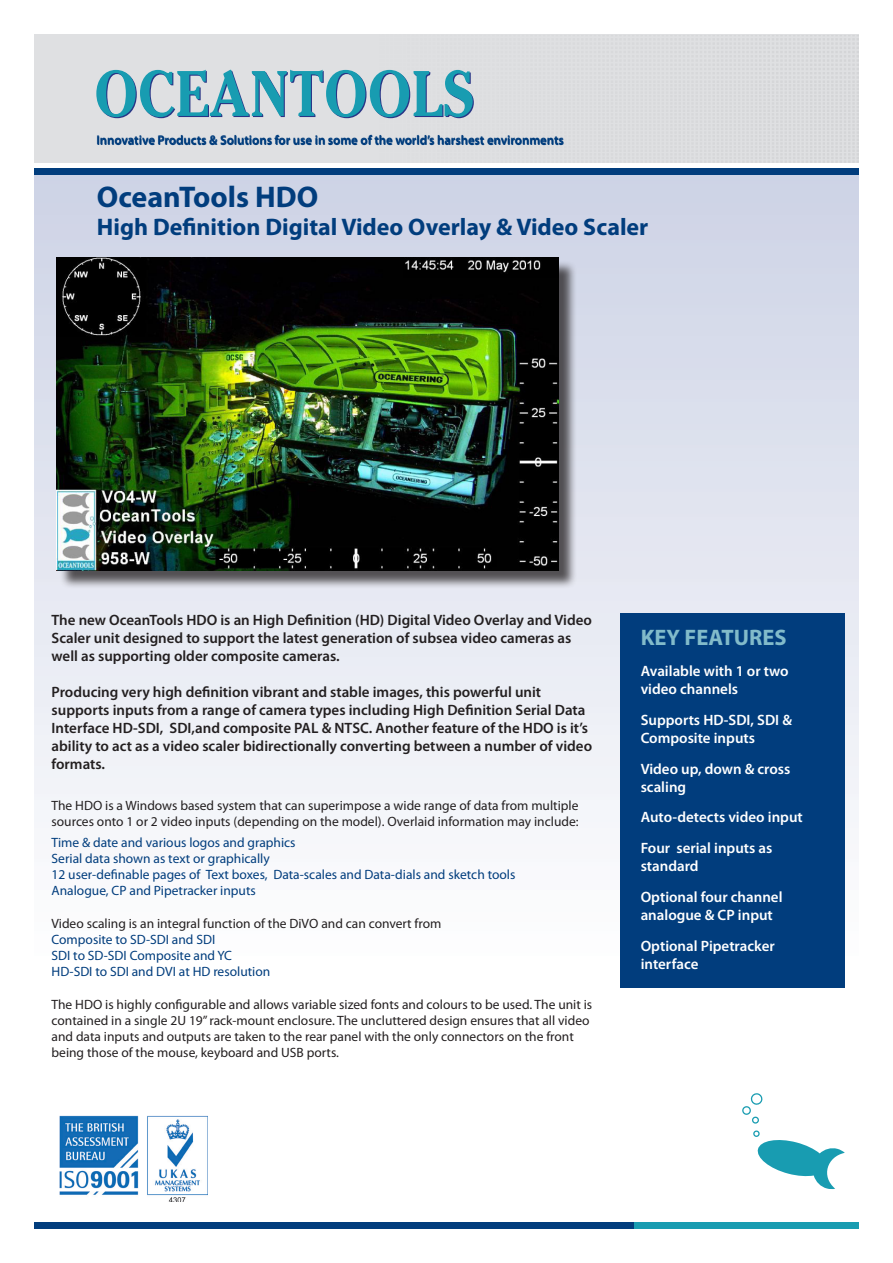
<style>
.page{position:relative;width:893px;height:1263px;background:#fff}
.page>*{position:absolute;margin:0;border:0;box-sizing:border-box;transform-origin:0 0}
.t1{font:700 30px "Myriad Pro";color:#013d7d}
.t2{font:700 24px "Myriad Pro";color:#013d7d}
.t3{font:700 22.5px "Myriad Pro";color:#82bbca}
.t4{font:600 15px/18px "Myriad Pro";color:#231f20}
.t5{font:600 15px/18px "Myriad Pro";color:#fff}
.t6{font:13.5px/16.2px "Myriad Pro";color:#231f20}
.t7{font:13.5px "Myriad Pro";color:#013d7d}
.t8{font:600 12.75px "Myriad Pro";color:#013d7d}
</style>
<div class="page">
<div style="left:34px;top:1223px;width:825px;height:6px;background:#013d7d"></div>
<div style="left:634px;top:1223px;width:225px;height:6px;background:#189cb1"></div>
<div style="left:34px;top:174px;width:825px;height:794px;background:linear-gradient(to bottom,#cbd1e4,#fefefe)"></div>
<div style="left:34px;top:34px;width:825px;height:129px;background:#dfe0e2"></div>
<svg style="left:810px;top:35px;width:49px;height:1px"></svg>
<svg style="left:96px;top:70px;width:378px;height:48px"></svg>
<svg style="left:742px;top:1093px;width:103px;height:96px"></svg>
<div style="left:34px;top:169px;width:825px;height:6px;background:#013d7d"></div>
<img style="left:59px;top:1115px;width:149px;height:86px">
<div style="left:620px;top:614px;width:225px;height:374px;background:#013d7d"></div>
<div style="left:59px;top:260px;width:518px;height:330px;background:#231f20;opacity:.75"></div>
<img style="left:57px;top:257px;width:501px;height:314px">
<p class="t8" style="left:96px;top:132px;width:469px">Innovative Products &amp; Solutions for use in some of the world’s harshest environments</p>
<p class="t1" style="left:97px;top:177px;width:223px">OceanTools HDO</p>
<p class="t2" style="left:97px;top:212px;width:553px">High Definition Digital Video Overlay &amp; Video Scaler</p>
<p class="t4" style="left:52px;top:611px;width:542px">The new OceanTools HDO is an High Definition (HD) Digital Video Overlay and Video<br>Scaler unit designed to support the latest generation of subsea video cameras as well as supporting older composite cameras.</p>
<p class="t4" style="left:52px;top:683px;width:542px">Producing very high definition vibrant and stable images, this powerful unit supports inputs from a range of camera types including High Definition Serial Data Interface HD-SDI, SDI,and composite PAL &amp; NTSC. Another feature of the HDO is it’s ability to act as a video scaler bidirectionally converting between a number of video formats.</p>
<p class="t6" style="left:52px;top:797px;width:529px">The HDO is a Windows based system that can superimpose a wide range of data from multiple sources onto 1 or 2 video inputs (depending on the model). Overlaid information may include:</p>
<p class="t7" style="left:52px;top:834px;width:246px">Time &amp; date and various logos and graphics</p>
<p class="t7" style="left:52px;top:850px;width:220px">Serial data shown as text or graphically</p>
<p class="t7" style="left:52px;top:866px;width:465px">12 user-definable pages of Text boxes, Data-scales and Data-dials and sketch tools</p>
<p class="t7" style="left:52px;top:882px;width:206px">Analogue, CP and Pipetracker inputs</p>
<p class="t6" style="left:52px;top:915px;width:391px">Video scaling is an integral function of the DiVO and can convert from</p>
<p class="t7" style="left:52px;top:931px;width:165px">Composite to SD-SDI and SDI</p>
<p class="t7" style="left:52px;top:947px;width:182px">SDI to SD-SDI Composite and YC</p>
<p class="t7" style="left:52px;top:963px;width:220px">HD-SDI to SDI and DVI at HD resolution</p>
<p class="t6" style="left:52px;top:996px;width:542px">The HDO is highly configurable and allows variable sized fonts and colours to be used. The unit is contained in a single 2U 19” rack-mount enclosure. The uncluttered design ensures that all video and data inputs and outputs are taken to the rear panel with the only connectors on the front being those of the mouse, keyboard and USB ports.</p>
<p class="t3" style="left:641px;top:623px;width:147px">KEY FEATURES</p>
<p class="t5" style="left:641px;top:662px;width:150px">Available with 1 or two video channels</p>
<p class="t5" style="left:641px;top:710px;width:153px">Supports HD-SDI, SDI &amp;<br>Composite inputs</p>
<p class="t5" style="left:641px;top:759px;width:151px">Video up, down &amp; cross scaling</p>
<p class="t5" style="left:641px;top:808px;width:164px">Auto-detects video input</p>
<p class="t5" style="left:641px;top:839px;width:133px">Four serial inputs as standard</p>
<p class="t5" style="left:641px;top:887px;width:143px">Optional four channel analogue &amp; CP input</p>
<p class="t5" style="left:641px;top:936px;width:136px">Optional Pipetracker interface</p>
</div>
